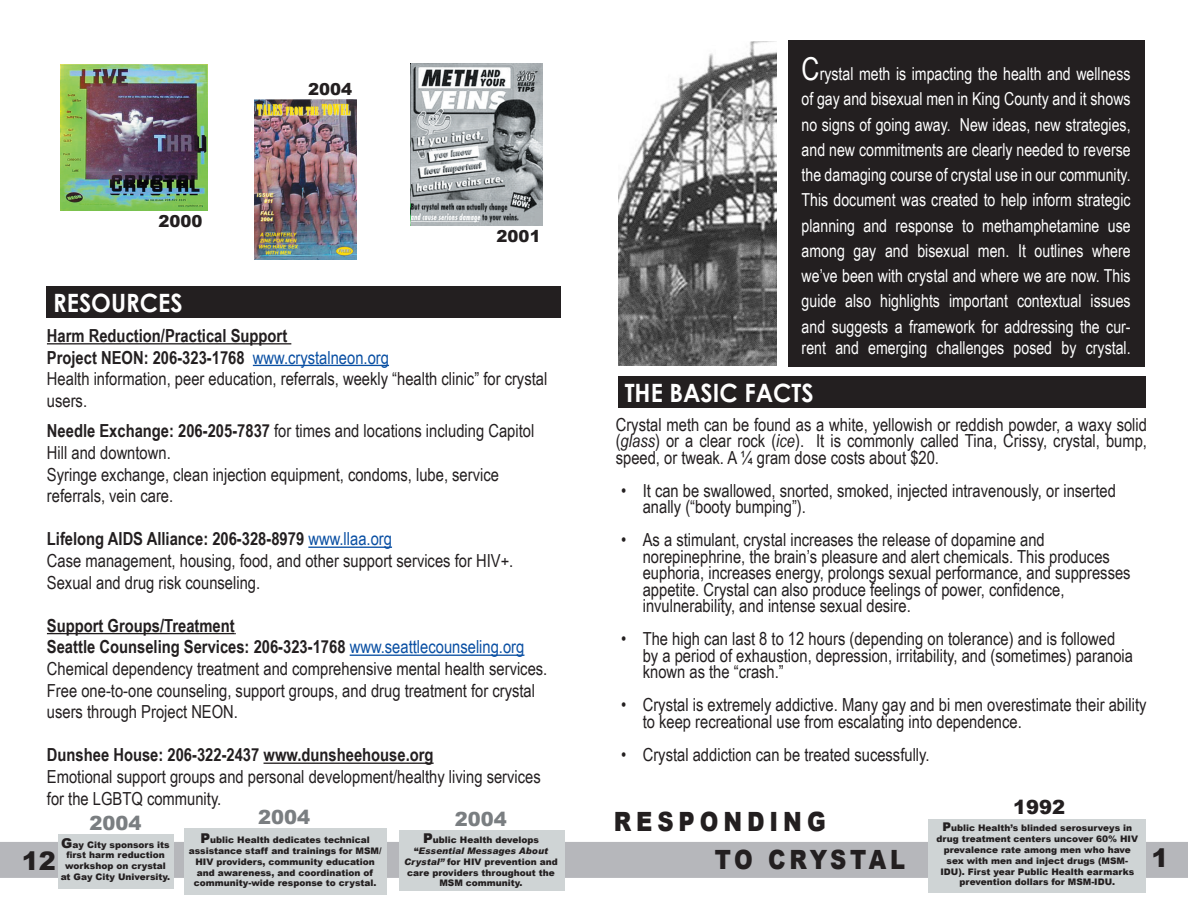
<style>
.page{position:relative;width:1188px;height:918px;background:#fff}
.page>*{position:absolute;margin:0;border:0;box-sizing:border-box;transform-origin:0 0}
.t1{font:900 26.55px "Arial";letter-spacing:.22em;color:#231f20;scale:.85 1}
.t2{font:900 26.55px "Arial";letter-spacing:.135em;color:#231f20;scale:.85 1}
.t3{font:900 25.5px "Arial";color:#231f20}
.t4{font:700 25.2px "Century Gothic";color:#fff;scale:.93 1}
.t5{font:900 19.5px "Arial";color:#7a7e81}
.t6{font:900 19.5px "Arial";color:#231f20}
.heading_2{font:18px/16.5px "Arial Narrow";color:#231f20}
.heading_1{font:700 18px "Arial Narrow";color:#231f20}
.heading_4{font:18px/21.6px "Arial Narrow";color:#231f20}
.Body_Text{font:18px/16.5px "Arial Narrow";color:#231f20}
.t7{font:17.85px/25.2px "Arial Narrow";color:#fff;text-align:justify;scale:.96 1}
.t8{font:900 16.5px "Arial";color:#231f20}
.t9{font:900 9px/10.8px "Arial";color:#231f20;text-align:center}
.s1{font-size:31.5px}
.s2{font-weight:400;color:#094fa3}
.s3{font-weight:700}
.s4{font-size:13.5px}
.s5{font-style:italic}
.s6{font-size:12px}
</style>
<div class="page">
<div style="left:788px;top:40px;width:356px;height:327px;background:#231f20"></div>
<img style="left:618px;top:41px;width:158px;height:325px">
<div style="left:618px;top:376px;width:527px;height:32px;background:#231f20"></div>
<div style="left:0;top:842px;width:1188px;height:36px;background:#b6b7bb"></div>
<div style="left:929px;top:819px;width:217px;height:74px;background:#cfd4d5"></div>
<div style="left:46px;top:287px;width:515px;height:31px;background:#231f20"></div>
<hr style="left:47px;top:343px;width:244px;height:1px;background:#231f20">
<hr style="left:253px;top:365px;width:136px;height:1px;background:#094fa3">
<hr style="left:308px;top:547px;width:84px;height:1px;background:#094fa3">
<hr style="left:47px;top:633px;width:188px;height:1px;background:#231f20">
<hr style="left:350px;top:655px;width:174px;height:1px;background:#094fa3">
<hr style="left:264px;top:763px;width:170px;height:1px;background:#231f20">
<div style="left:59px;top:835px;width:114px;height:54px;background:#cfd4d5"></div>
<div style="left:184px;top:829px;width:202px;height:66px;background:#cfd4d5"></div>
<div style="left:399px;top:830px;width:165px;height:61px;background:#cfd4d5"></div>
<img style="left:61px;top:64px;width:146px;height:147px">
<img style="left:255px;top:99px;width:102px;height:160px">
<img style="left:411px;top:64px;width:132px;height:162px">
<p class="t7" style="left:802px;top:61px;width:344px"><span class="s1">C</span>rystal meth is impacting the health and wellness of gay and bisexual men in King County and it shows no signs of going away. New ideas, new strategies, and new commitments are clearly needed to reverse the damaging course of crystal use in our community.<br>This document was created to help inform strategic planning and response to methamphetamine use among gay and bisexual men. It outlines where we’ve been with crystal and where we are now. This guide also highlights important contextual issues and suggests a framework for addressing the cur-</p>
<p class="t7" style="left:802px;top:334px;width:344px">rent and emerging challenges posed by crystal.</p>
<p class="t4" style="left:625px;top:373px;width:205px">THE BASIC FACTS</p>
<p class="t8" style="left:308px;top:77px;width:46px">2004</p>
<p class="t8" style="left:159px;top:209px;width:46px">2000</p>
<p class="t8" style="left:497px;top:225px;width:46px">2001</p>
<p class="t4" style="left:53px;top:284px;width:141px">RESOURCES</p>
<p class="heading_1" style="left:47px;top:322px;width:242px">Harm Reduction/Practical Support</p>
<p class="heading_1" style="left:47px;top:344px;width:344px">Project NEON: 206-323-1768 <span class="s2">www.crystalneon.org</span></p>
<p class="heading_4" style="left:47px;top:367px;width:502px">Health information, peer education, referrals, weekly “health clinic” for crystal users.</p>
<p class="heading_2" style="left:47px;top:420px;width:489px;line-height:21.6px"><span class="s3">Needle Exchange: 206-205-7837</span> for times and locations including Capitol<br>Hill and downtown.</p>
<p class="heading_2" style="left:47px;top:463px;width:454px;line-height:21.6px">Syringe exchange, clean injection equipment, condoms, lube, service referrals, vein care.</p>
<p class="heading_1" style="left:47px;top:525px;width:347px">Lifelong AIDS Alliance: 206-328-8979 <span class="s2">www.llaa.org</span></p>
<p class="heading_2" style="left:47px;top:549px;width:468px;line-height:21.6px">Case management, housing, food, and other support services for HIV+.<br>Sexual and drug risk counseling.</p>
<p class="heading_1" style="left:47px;top:612px;width:189px">Support Groups/Treatment</p>
<p class="heading_1" style="left:47px;top:633px;width:479px">Seattle Counseling Services: 206-323-1768 <span class="s2">www.seattlecounseling.org</span></p>
<p class="heading_4" style="left:47px;top:657px;width:502px">Chemical dependency treatment and comprehensive mental health services.<br>Free one-to-one counseling, support groups, and drug treatment for crystal users through Project NEON.</p>
<p class="heading_1" style="left:47px;top:741px;width:388px">Dunshee House: 206-322-2437 www.dunsheehouse.org</p>
<p class="heading_2" style="left:47px;top:765px;width:495px;line-height:21.6px">Emotional support groups and personal development/healthy living services for the LGBTQ community.</p>
<p class="t5" style="left:89px;top:809px;width:54px">2004</p>
<p class="t9" style="left:61px;top:839px;width:111px"><span class="s4">G</span>ay City sponsors its first harm reduction workshop on crystal at Gay City University.</p>
<p class="t9" style="left:189px;top:834px;width:194px"><span class="s4">P</span>ublic Health dedicates technical assistance staff and trainings for MSM/ HIV providers, community education and awareness, and coordination of community-wide response to crystal.</p>
<p class="heading_2" style="left:616px;top:416px;width:533px;text-align:justify">Crystal meth can be found as a white, yellowish or reddish powder, a waxy solid (<span class="s5">glass</span>) or a clear rock (<span class="s5">ice</span>). It is commonly called Tina, Crissy, crystal, bump, speed, or tweak. A 1⁄4 gram dose costs about $20.</p>
<p class="heading_2" style="left:643px;top:482px;width:475px;text-indent:-22px">• It can be swallowed, snorted, smoked, injected intravenously, or inserted anally (“booty bumping”).</p>
<p class="heading_2" style="left:643px;top:531px;width:489px;text-indent:-22px">• As a stimulant, crystal increases the release of dopamine and norepinephrine, the brain’s pleasure and alert chemicals. This produces euphoria, increases energy, prolongs sexual performance, and suppresses appetite. Crystal can also produce feelings of power, confidence, invulnerability, and intense sexual desire.</p>
<p class="heading_2" style="left:643px;top:630px;width:492px;text-indent:-22px">• The high can last 8 to 12 hours (depending on tolerance) and is followed by a period of exhaustion, depression, irritability, and (sometimes) paranoia known as the “crash.”</p>
<p class="Body_Text" style="left:643px;top:696px;width:505px;text-indent:-22px">• Crystal is extremely addictive. Many gay and bi men overestimate their ability to keep recreational use from escalating into dependence.</p>
<p class="Body_Text" style="left:621px;top:746px;width:310px">• Crystal addiction can be treated sucessfully.</p>
<p class="t6" style="left:1013px;top:793px;width:54px">1992</p>
<p class="t9" style="left:936px;top:823px;width:203px"><span class="s6">P</span>ublic Health’s blinded serosurveys in drug treatment centers uncover 60% HIV prevalence rate among men who have sex with men and inject drugs (MSM-IDU). First year Public Health earmarks prevention dollars for MSM-IDU.</p>
<p class="t5" style="left:258px;top:803px;width:54px">2004</p>
<p class="t5" style="left:455px;top:805px;width:54px">2004</p>
<p class="t9" style="left:404px;top:834px;width:155px"><span class="s4">P</span>ublic Health develops “<span class="s5">Essential Messages About<br>Crystal”</span> for HIV prevention and care providers throughout the<br>MSM community.</p>
<p class="t1" style="left:614px;top:802px;width:251px">RESPONDING</p>
<p class="t2" style="left:715px;top:840px;width:225px">TO CRYSTAL</p>
<p class="t3" style="left:22px;top:843px;width:36px">12</p>
<p class="t3" style="left:1152px;top:840px;width:19px">1</p>
</div>
